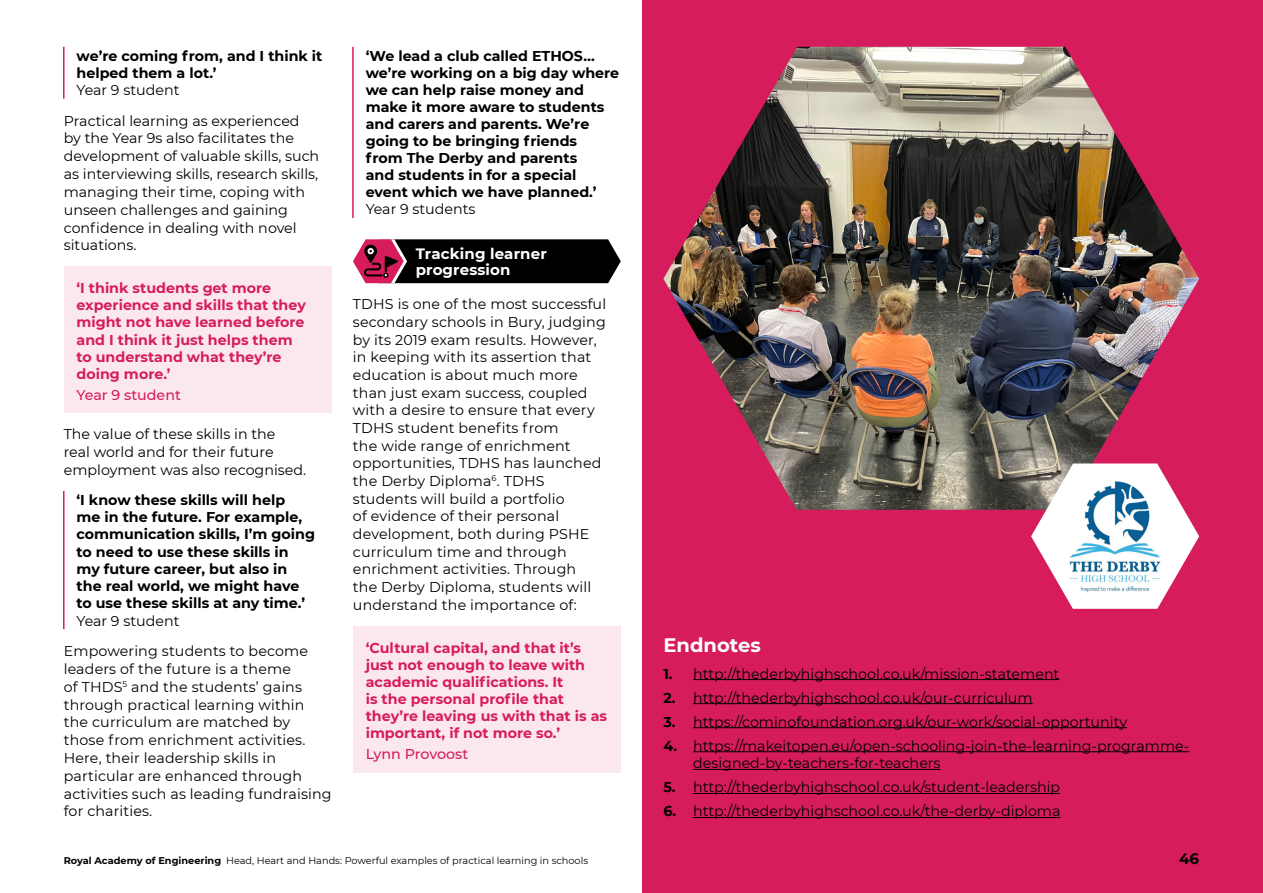
<style>
.page{position:relative;width:1263px;height:893px;background:#fff}
.page>*{position:absolute;margin:0;border:0;box-sizing:border-box;transform-origin:0 0}
.t1{font:700 19.5px "Montserrat";color:#fff}
.t2{font:700 15px/16.5px "Montserrat";letter-spacing:.01em;color:#fff}
.t3{font:700 15px "Montserrat";color:#000}
.t4{font:14.25px/17.7px "Montserrat";color:#000}
.t5{font:700 14.25px/17.1px "Montserrat";color:#000}
.t6{font:700 14.25px/17.1px "Montserrat";color:#d71c5d}
.t7{font:500 14.25px "Montserrat";color:#d71c5d}
.t8{font:9.75px "Montserrat";color:#000}
.s1{font-weight:700}
</style>
<div class="page">
<hr style="left:63px;top:47px;width:2px;height:52px;background:#d71c5d">
<hr style="left:63px;top:491px;width:2px;height:138px;background:#d71c5d">
<div style="left:64px;top:267px;width:268px;height:146px;background:#fbe8ef"></div>
<div style="left:642px;top:0;width:621px;height:893px;background:#d71c5d"></div>
<hr style="left:693px;top:679px;width:366px;height:1px;background:#000">
<hr style="left:693px;top:703px;width:340px;height:1px;background:#000">
<hr style="left:693px;top:727px;width:434px;height:1px;background:#000">
<hr style="left:693px;top:751px;width:496px;height:1px;background:#000">
<hr style="left:693px;top:769px;width:247px;height:1px;background:#000">
<hr style="left:693px;top:793px;width:367px;height:1px;background:#000">
<hr style="left:693px;top:817px;width:367px;height:1px;background:#000">
<img style="left:663px;top:47px;width:536px;height:463px">
<svg style="left:1031px;top:463px;width:168px;height:146px"></svg>
<img style="left:1068px;top:480px;width:94px;height:112px">
<hr style="left:352px;top:47px;width:2px;height:171px;background:#d71c5d">
<svg style="left:353px;top:239px;width:268px;height:44px;background:#29141c"></svg>
<div style="left:353px;top:626px;width:268px;height:146px;background:#fbe8ef"></div>
<p class="t5" style="left:77px;top:46px;width:247px">we’re coming from, and I think it helped them a lot.’</p>
<p class="t4" style="left:64px;top:74px;width:237px;line-height:30.6px;text-indent:13px">Year 9 student<br>Practical learning as experienced</p>
<p class="t4" style="left:64px;top:129px;width:257px">by the Year 9s also facilitates the development of valuable skills, such as interviewing skills, research skills, managing their time, coping with unseen challenges and gaining confidence in dealing with novel situations.</p>
<p class="t6" style="left:77px;top:279px;width:231px">‘I think students get more experience and skills that they might not have learned before and I think it just helps them to understand what they’re doing more.’</p>
<p class="t7" style="left:77px;top:385px;width:106px">Year 9 student</p>
<p class="t4" style="left:64px;top:425px;width:244px">The value of these skills in the<br>real world and for their future employment was also recognised.</p>
<p class="t5" style="left:77px;top:490px;width:240px">‘I know these skills will help<br>me in the future. For example, communication skills, I’m going to need to use these skills in my future career, but also in the real world, we might have to use these skills at any time.’</p>
<p class="t4" style="left:64px;top:605px;width:246px;line-height:30.6px;text-indent:13px">Year 9 student<br>Empowering students to become</p>
<p class="t4" style="left:64px;top:659px;width:269px">leaders of the future is a theme<br>of THDS<sup>5</sup> and the students’ gains through practical learning within the curriculum are matched by those from enrichment activities.<br>Here, their leadership skills in particular are enhanced through activities such as leading fundraising for charities.</p>
<p class="t5" style="left:366px;top:46px;width:255px">‘We lead a club called ETHOS… we’re working on a big day where we can help raise money and make it more aware to students and carers and parents. We’re going to be bringing friends<br>from The Derby and parents<br>and students in for a special event which we have planned.’</p>
<p class="t4" style="left:366px;top:200px;width:111px">Year 9 students</p>
<p class="t2" style="left:416px;top:244px;width:133px">Tracking learner progression</p>
<p class="t4" style="left:353px;top:295px;width:255px">TDHS is one of the most successful secondary schools in Bury, judging by its 2019 exam results. However, in keeping with its assertion that education is about much more than just exam success, coupled with a desire to ensure that every<br>TDHS student benefits from<br>the wide range of enrichment opportunities, TDHS has launched the Derby Diploma<sup>6</sup>. TDHS students will build a portfolio<br>of evidence of their personal development, both during PSHE curriculum time and through enrichment activities. Through<br>the Derby Diploma, students will understand the importance of:</p>
<p class="t6" style="left:366px;top:638px;width:243px">‘Cultural capital, and that it’s just not enough to leave with academic qualifications. It<br>is the personal profile that they’re leaving us with that is as important, if not more so.’</p>
<p class="t7" style="left:366px;top:744px;width:104px">Lynn Provoost</p>
<h1 class="t1" style="left:663px;top:631px;width:99px">Endnotes</h1>
<p class="t4" style="left:663px;top:664px;width:398px"><span class="s1">1.</span> http://thederbyhighschool.co.uk/mission-statement</p>
<p class="t4" style="left:663px;top:688px;width:371px"><span class="s1">2.</span> http://thederbyhighschool.co.uk/our-curriculum</p>
<p class="t4" style="left:663px;top:712px;width:465px"><span class="s1">3.</span> https://cominofoundation.org.uk/our-work/social-opportunity</p>
<p class="t4" style="left:693px;top:736px;width:498px;text-indent:-30px"><span class="s1">4.</span> https://makeitopen.eu/open-schooling-join-the-learning-programme&shy;designed-by-teachers-for-teachers</p>
<p class="t4" style="left:663px;top:778px;width:398px"><span class="s1">5.</span> http://thederbyhighschool.co.uk/student-leadership</p>
<p class="t4" style="left:663px;top:802px;width:399px"><span class="s1">6.</span> http://thederbyhighschool.co.uk/the-derby-diploma</p>
<p class="t8" style="left:64px;top:854px;width:526px"><span class="s1">Royal Academy of Engineering</span> Head, Heart and Hands: Powerful examples of practical learning in schools</p>
<p class="t3" style="left:1179px;top:847px;width:21px">46</p>
</div>
